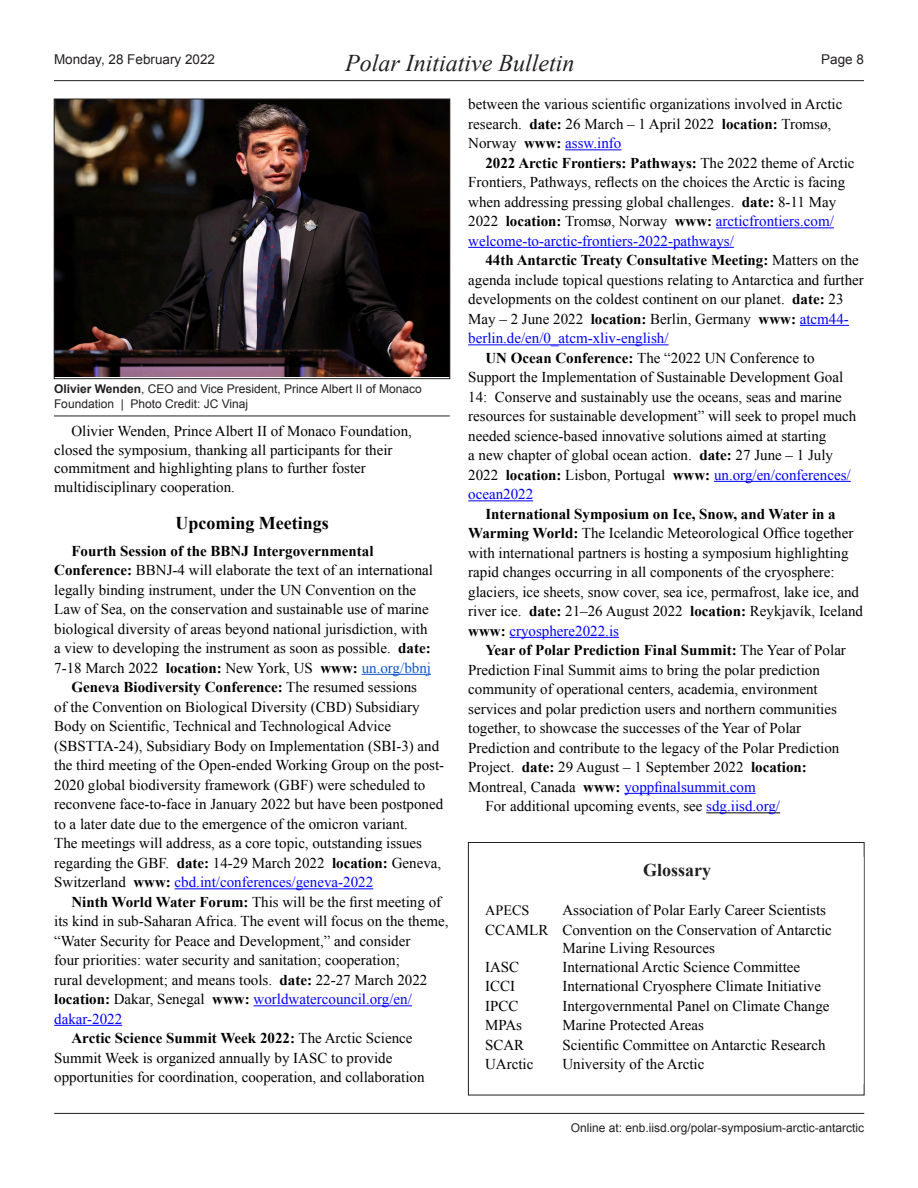
<style>
.page{position:relative;width:918px;height:1188px;background:#fff}
.page>*{position:absolute;margin:0;border:0;box-sizing:border-box;transform-origin:0 0}
.t1{font:italic 24px "Times New Roman";color:#231f20}
.ENB_-_Headline_2{font:700 18px "Times New Roman";color:#000}
.TOC_Title{font:700 18px "Times New Roman";color:#231f20}
.ENB_-_Body{font:15px/19.5px "Times New Roman";color:#000}
.ENB_-_Body-2{font:14.25px "Times New Roman";color:#000}
.t2{font:13.5px "Arial";color:#231f20}
.t3{font:12px/14.4px "Arial";color:#231f20}
.s1{font-weight:700}
.s2{color:#15c}
.s3{color:#00f}
</style>
<div class="page">
<hr style="left:54px;top:80px;width:810px;height:1px;background:#231f20">
<hr style="left:54px;top:1113px;width:810px;height:1px;background:#231f20">
<hr style="left:362px;top:674px;width:69px;height:1px;background:#15c">
<hr style="left:175px;top:888px;width:198px;height:1px;background:#00f">
<hr style="left:254px;top:1005px;width:158px;height:1px;background:#00f">
<hr style="left:54px;top:1025px;width:68px;height:1px;background:#00f">
<hr style="left:565px;top:149px;width:56px;height:1px;background:#00f">
<hr style="left:716px;top:227px;width:118px;height:1px;background:#00f">
<hr style="left:468px;top:247px;width:266px;height:1px;background:#00f">
<hr style="left:800px;top:325px;width:49px;height:1px;background:#00f">
<hr style="left:468px;top:344px;width:201px;height:1px;background:#00f">
<hr style="left:714px;top:481px;width:137px;height:1px;background:#00f">
<hr style="left:468px;top:500px;width:65px;height:1px;background:#00f">
<hr style="left:509px;top:637px;width:110px;height:1px;background:#00f">
<hr style="left:624px;top:793px;width:132px;height:1px;background:#00f">
<hr style="left:706px;top:812px;width:74px;height:1px;background:#000">
<div style="left:468px;top:842px;width:396px;height:253px;border:1px solid #231f20"></div>
<img style="left:56px;top:101px;width:392px;height:276px">
<div style="left:54px;top:99px;width:396px;height:280px;border:1px solid #231f20"></div>
<hr style="left:54px;top:416px;width:396px;height:1px;background:#231f20">
<h1 class="t1" style="left:345px;top:46px;width:231px">Polar Initiative Bulletin</h1>
<p class="t2" style="left:54px;top:50px;width:163px">Monday, 28 February 2022</p>
<p class="t2" style="left:821px;top:50px;width:44px">Page 8</p>
<p class="t3" style="left:54px;top:382px;width:369px"><span class="s1">Olivier Wenden</span>, CEO and Vice President, Prince Albert II of Monaco<br>Foundation | Photo Credit: JC Vinaj</p>
<p class="ENB_-_Body" style="left:54px;top:421px;width:359px;line-height:18.8px;text-indent:17px">Olivier Wenden, Prince Albert II of Monaco Foundation, closed the symposium, thanking all participants for their commitment and highlighting plans to further foster multidisciplinary cooperation.</p>
<p class="ENB_-_Headline_2" style="left:175px;top:510px;width:155px">Upcoming Meetings</p>
<p class="ENB_-_Body" style="left:54px;top:541px;width:380px;text-indent:17px"><span class="s1">Fourth Session of the BBNJ Intergovernmental Conference:</span> BBNJ-4 will elaborate the text of an international legally binding instrument, under the UN Convention on the Law of Sea, on the conservation and sustainable use of marine biological diversity of areas beyond national jurisdiction, with a view to developing the instrument as soon as possible. <span class="s1">date:<br></span>7-18 March 2022 <span class="s1">location:</span> New York, US <span class="s1">www:</span> <span class="s2">un.org/bbnj</span></p>
<p class="ENB_-_Body" style="left:54px;top:677px;width:392px;text-indent:17px"><span class="s1">Geneva Biodiversity Conference:</span> The resumed sessions<br>of the Convention on Biological Diversity (CBD) Subsidiary Body on Scientific, Technical and Technological Advice (SBSTTA-24), Subsidiary Body on Implementation (SBI-3) and the third meeting of the Open-ended Working Group on the post-2020 global biodiversity framework (GBF) were scheduled to reconvene face-to-face in January 2022 but have been postponed to a later date due to the emergence of the omicron variant.<br>The meetings will address, as a core topic, outstanding issues regarding the GBF. <span class="s1">date:</span> 14-29 March 2022 <span class="s1">location:</span> Geneva, Switzerland <span class="s1">www:</span> <span class="s3">cbd.int/conferences/geneva-2022</span></p>
<p class="ENB_-_Body" style="left:54px;top:892px;width:396px;text-indent:17px"><span class="s1">Ninth World Water Forum:</span> This will be the first meeting of its kind in sub-Saharan Africa. The event will focus on the theme, “Water Security for Peace and Development,” and consider<br>four priorities: water security and sanitation; cooperation;<br>rural development; and means tools. <span class="s1">date:</span> 22-27 March 2022 <span class="s1">location:</span> Dakar, Senegal <span class="s1">www:</span> <span class="s3">worldwatercouncil.org/en/ dakar-2022</span></p>
<p class="ENB_-_Body" style="left:54px;top:1028px;width:372px;text-indent:17px"><span class="s1">Arctic Science Summit Week 2022:</span> The Arctic Science<br>Summit Week is organized annually by IASC to provide opportunities for coordination, cooperation, and collaboration</p>
<p class="ENB_-_Body" style="left:468px;top:94px;width:376px">between the various scientific organizations involved in Arctic research. <span class="s1">date:</span> 26 March – 1 April 2022 <span class="s1">location:</span> Tromsø,<br>Norway <span class="s1">www:</span> <span class="s3">assw.info</span></p>
<p class="ENB_-_Body" style="left:468px;top:153px;width:388px;text-indent:17px"><span class="s1">2022 Arctic Frontiers: Pathways:</span> The 2022 theme of Arctic Frontiers, Pathways, reflects on the choices the Arctic is facing when addressing pressing global challenges. <span class="s1">date:</span> 8-11 May 2022 <span class="s1">location:</span> Tromsø, Norway <span class="s1">www:</span> <span class="s3">arcticfrontiers.com/ welcome-to-arctic-frontiers-2022-pathways/</span></p>
<p class="ENB_-_Body" style="left:468px;top:250px;width:397px;text-indent:17px"><span class="s1">44th Antarctic Treaty Consultative Meeting:</span> Matters on the agenda include topical questions relating to Antarctica and further developments on the coldest continent on our planet. <span class="s1">date:</span> 23<br>May – 2 June 2022 <span class="s1">location:</span> Berlin, Germany <span class="s1">www:</span> <span class="s3">atcm44- berlin.de/en/0_atcm-xliv-english/</span></p>
<p class="ENB_-_Body" style="left:468px;top:348px;width:390px;text-indent:17px"><span class="s1">UN Ocean Conference:</span> The “2022 UN Conference to Support the Implementation of Sustainable Development Goal 14: Conserve and sustainably use the oceans, seas and marine resources for sustainable development” will seek to propel much needed science-based innovative solutions aimed at starting<br>a new chapter of global ocean action. <span class="s1">date:</span> 27 June – 1 July 2022 <span class="s1">location:</span> Lisbon, Portugal <span class="s1">www:</span> <span class="s3">un.org/en/conferences/ ocean2022</span></p>
<p class="ENB_-_Body" style="left:468px;top:504px;width:396px;text-indent:17px"><span class="s1">International Symposium on Ice, Snow, and Water in a Warming World:</span> The Icelandic Meteorological Office together with international partners is hosting a symposium highlighting rapid changes occurring in all components of the cryosphere: glaciers, ice sheets, snow cover, sea ice, permafrost, lake ice, and river ice. <span class="s1">date:</span> 21–26 August 2022 <span class="s1">location:</span> Reykjavík, Iceland <span class="s1">www:</span> <span class="s3">cryosphere2022.is</span></p>
<p class="ENB_-_Body" style="left:468px;top:640px;width:379px;text-indent:17px"><span class="s1">Year of Polar Prediction Final Summit:</span> The Year of Polar Prediction Final Summit aims to bring the polar prediction community of operational centers, academia, environment services and polar prediction users and northern communities together, to showcase the successes of the Year of Polar Prediction and contribute to the legacy of the Polar Prediction Project. <span class="s1">date:</span> 29 August – 1 September 2022 <span class="s1">location:<br></span>Montreal, Canada <span class="s1">www:</span> <span class="s3">yoppfinalsummit.com</span></p>
<p class="ENB_-_Body" style="left:485px;top:796px;width:296px">For additional upcoming events, see <span class="s3">sdg.iisd.org/</span></p>
<p class="TOC_Title" style="left:643px;top:858px;width:70px">Glossary</p>
<p class="ENB_-_Body-2" style="left:485px;top:900px;width:46px">APECS</p>
<p class="ENB_-_Body" style="left:562px;top:900px;width:265px">Association of Polar Early Career Scientists</p>
<p class="ENB_-_Body" style="left:485px;top:920px;width:65px">CCAMLR</p>
<p class="ENB_-_Body" style="left:562px;top:920px;width:271px;line-height:18px">Convention on the Conservation of Antarctic<br>Marine Living Resources</p>
<p class="ENB_-_Body" style="left:485px;top:957px;width:36px">IASC</p>
<p class="ENB_-_Body" style="left:562px;top:957px;width:239px">International Arctic Science Committee</p>
<p class="ENB_-_Body" style="left:485px;top:976px;width:31px">ICCI</p>
<p class="ENB_-_Body" style="left:562px;top:976px;width:260px">International Cryosphere Climate Initiative</p>
<p class="ENB_-_Body" style="left:485px;top:996px;width:35px">IPCC</p>
<p class="ENB_-_Body" style="left:562px;top:996px;width:269px">Intergovernmental Panel on Climate Change</p>
<p class="ENB_-_Body" style="left:485px;top:1015px;width:38px">MPAs</p>
<p class="ENB_-_Body" style="left:562px;top:1015px;width:143px">Marine Protected Areas</p>
<p class="ENB_-_Body" style="left:485px;top:1035px;width:41px">SCAR</p>
<p class="ENB_-_Body" style="left:562px;top:1035px;width:265px">Scientific Committee on Antarctic Research</p>
<p class="ENB_-_Body" style="left:485px;top:1054px;width:50px">UArctic</p>
<p class="ENB_-_Body" style="left:562px;top:1054px;width:144px">University of the Arctic</p>
<p class="t3" style="left:571px;top:1121px;width:295px">Online at: enb.iisd.org/polar-symposium-arctic-antarctic</p>
</div>
